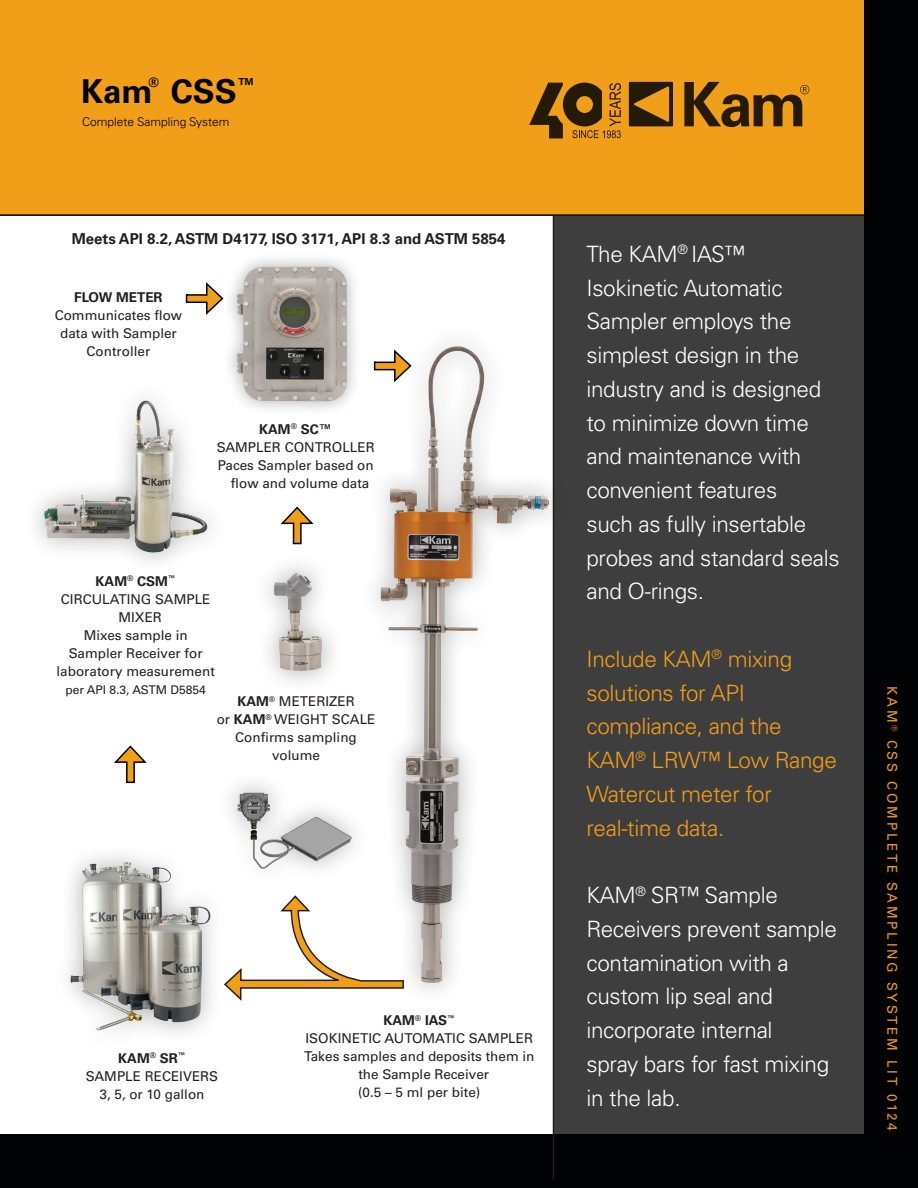
<style>
.page{position:relative;width:918px;height:1188px;background:#fff}
.page>*{position:absolute;margin:0;border:0;box-sizing:border-box;transform-origin:0 0}
.t1{font:700 33px "Univers LT Pro 65";color:#000}
.t2{font:300 22.5px/33.8px "Univers LT Pro 45";letter-spacing:-.015em;color:#fff}
.t3{font:300 22.5px/33.8px "Univers LT Pro 45";letter-spacing:-.015em;color:#f19e19}
.t4{font:700 15px "Univers LT Pro 65";color:#231f20}
.t5{font:13.5px/18px "Univers LT Pro 55 Roman";color:#231f20}
.t6{font:700 13.5px "Univers LT Pro 65";color:#231f20}
.t7{font:13.5px "Univers LT Pro 55 Roman";letter-spacing:.2em;color:#f19e19}
.t8{font:700 13.05px "Univers LT Pro 65";color:#000}
.t9{font:300 12px "Univers LT Pro 45";color:#000}
.t10{font:12px "Univers LT Pro 55 Roman";color:#231f20}
.s1{font-family:"Univers LT Pro 65";font-weight:700}
</style>
<div class="page">
<div style="left:554px;top:215px;width:332px;height:973px;background:#3e3e3f"></div>
<div style="left:0;top:0;width:873px;height:215px;background:#f19e19"></div>
<div style="left:0;top:1134px;width:918px;height:54px;background:#010203"></div>
<hr style="left:0;top:214px;width:918px;height:2px;background:#010203">
<svg style="left:629px;top:82px;width:44px;height:44px"></svg>
<svg style="left:684px;top:82px;width:125px;height:45px"></svg>
<svg style="left:529px;top:83px;width:92px;height:55px"></svg>
<div style="left:359px;top:324px;width:211px;height:681px;background:#231f20;opacity:.35"></div>
<img style="left:380px;top:355px;width:72px;height:628px">
<div style="left:222px;top:251px;width:140px;height:166px;background:#231f20;opacity:.35"></div>
<img style="left:236px;top:266px;width:111px;height:135px">
<div style="left:23px;top:380px;width:205px;height:194px;background:#fff"></div>
<img style="left:36px;top:400px;width:174px;height:158px">
<div style="left:252px;top:552px;width:93px;height:141px;background:#231f20;opacity:.35"></div>
<img style="left:274px;top:573px;width:48px;height:98px">
<img style="left:68px;top:855px;width:144px;height:178px">
<svg style="left:185px;top:280px;width:40px;height:37px"></svg>
<svg style="left:281px;top:506px;width:33px;height:39px"></svg>
<svg style="left:114px;top:745px;width:33px;height:39px"></svg>
<div style="left:217px;top:771px;width:154px;height:117px;background:#fff"></div>
<img style="left:210px;top:783px;width:145px;height:121px">
<svg style="left:223px;top:894px;width:182px;height:109px"></svg>
<div style="left:864px;top:0;width:54px;height:1188px;background:#010203"></div>
<hr style="left:553px;top:215px;width:1px;height:964px;background:#231f20">
<p class="t8" style="left:148px;top:74px;width:12px">®</p>
<p class="t9" style="left:82px;top:115px;width:149px">Complete Sampling System</p>
<p class="t1" style="left:81px;top:72px;width:177px">Kam CSS<sup>™</sup></p>
<p class="t4" style="left:72px;top:230px;width:435px">Meets API 8.2, ASTM D4177, ISO 3171, API 8.3 and ASTM 5854</p>
<p class="t6" style="left:74px;top:290px;width:90px">FLOW METER</p>
<p class="t5" style="left:55px;top:307px;width:129px">Communicates flow</p>
<p class="t5" style="left:60px;top:325px;width:118px">data with Sampler</p>
<p class="t5" style="left:87px;top:343px;width:65px">Controller</p>
<p class="t1" style="left:32px;top:311px;width:148px">Kam CSS</p>
<p class="t6" style="left:259px;top:421px;width:75px">KAM<sup>®</sup> SC™</p>
<p class="t5" style="left:217px;top:438px;width:160px">SAMPLER CONTROLLER</p>
<p class="t5" style="left:231px;top:456px;width:144px;text-indent:-13px">Paces Sampler based on flow and volume data</p>
<p class="t6" style="left:96px;top:573px;width:82px">KAM<sup>®</sup> CSM<sup>™</sup></p>
<p class="t5" style="left:118px;top:590px;width:93px;text-indent:-58px">CIRCULATING SAMPLE<br>MIXER</p>
<p class="t5" style="left:84px;top:626px;width:106px">Mixes sample in</p>
<p class="t5" style="left:69px;top:644px;width:135px">Sampler Receiver for</p>
<p class="t5" style="left:57px;top:662px;width:160px">laboratory measurement</p>
<p class="t10" style="left:66px;top:682px;width:142px">per API 8.3, ASTM D5854</p>
<p class="t5" style="left:237px;top:692px;width:119px"><span class="s1">KAM</span><sup>®</sup> METERIZER</p>
<p class="t5" style="left:217px;top:710px;width:160px">or <span class="s1">KAM</span><sup>®</sup> WEIGHT SCALE</p>
<p class="t5" style="left:235px;top:728px;width:123px">Confirms sampling</p>
<p class="t5" style="left:272px;top:746px;width:49px">volume</p>
<p class="t6" style="left:118px;top:1050px;width:69px">KAM<sup>®</sup> SR<sup>™</sup></p>
<p class="t5" style="left:86px;top:1067px;width:134px">SAMPLE RECEIVERS</p>
<p class="t5" style="left:100px;top:1085px;width:107px">3, 5, or 10 gallon</p>
<p class="t6" style="left:383px;top:1012px;width:73px">KAM<sup>®</sup> IAS<sup>™</sup></p>
<p class="t5" style="left:306px;top:1029px;width:229px">ISOKINETIC AUTOMATIC SAMPLER</p>
<p class="t5" style="left:358px;top:1047px;width:178px;text-indent:-54px">Takes samples and deposits them in the Sample Receiver</p>
<p class="t5" style="left:358px;top:1083px;width:124px">(0.5 – 5 ml per bite)</p>
<p class="t2" style="left:586px;top:237px;width:255px">The KAM<sup>®</sup> IAS™<br>Isokinetic Automatic<br>Sampler employs the simplest design in the industry and is designed to minimize down time and maintenance with convenient features<br>such as fully insertable probes and standard seals and O-rings.</p>
<p class="t3" style="left:586px;top:642px;width:207px">Include KAM<sup>®</sup> mixing solutions for API compliance, and the</p>
<p class="t3" style="left:586px;top:743px;width:252px">KAM<sup>®</sup> LRW™ Low Range<br>Watercut meter for</p>
<p class="t3" style="left:586px;top:811px;width:139px">real-time data.</p>
<p class="t2" style="left:586px;top:878px;width:252px">KAM<sup>®</sup> SR™ Sample<br>Receivers prevent sample contamination with a custom lip seal and incorporate internal<br>spray bars for fast mixing</p>
<p class="t2" style="left:586px;top:1081px;width:96px">in the lab.</p>
<p class="t7" style="left:900px;top:686px;width:447px;rotate:90deg">KAM <sup>®</sup> CSS COMPLETE SAMPLING SYSTEM LIT 0124</p>
</div>
